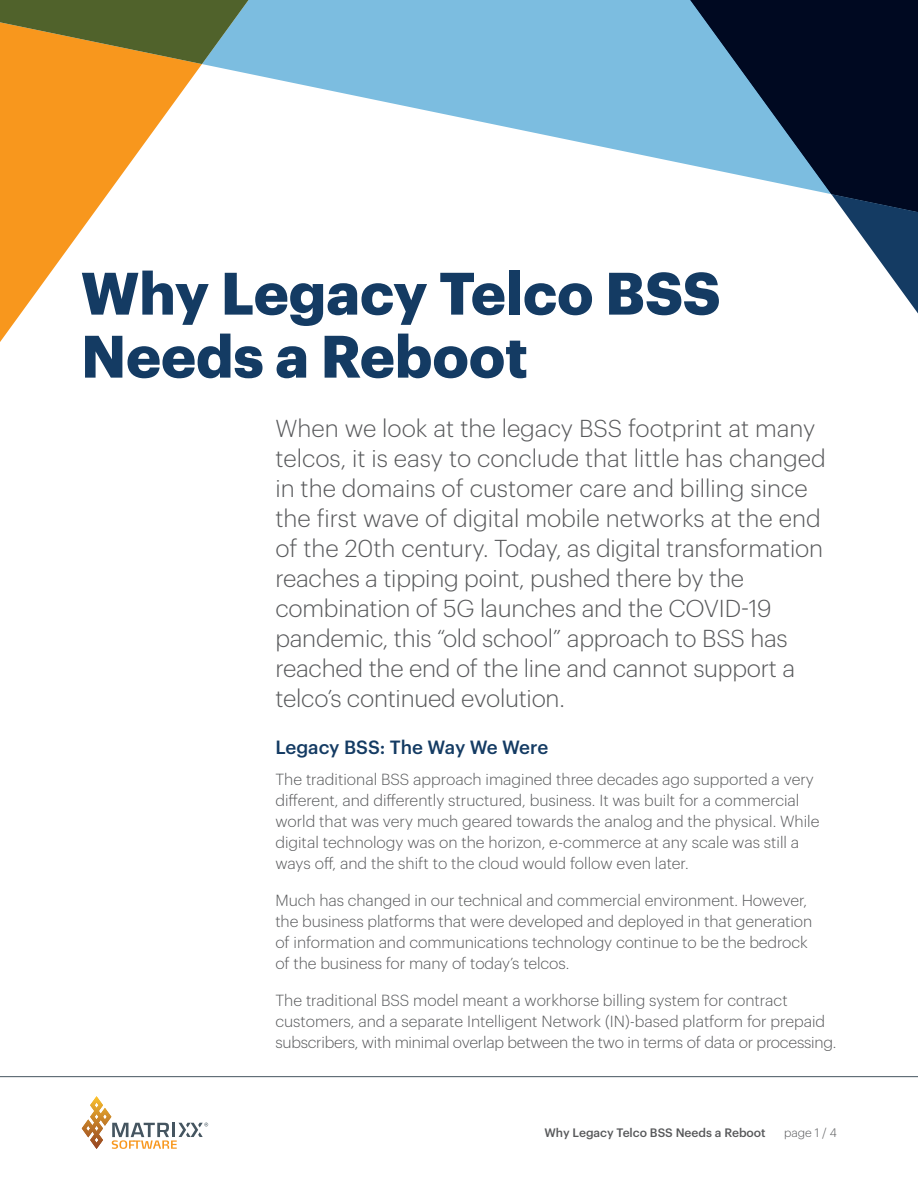
<style>
.page{position:relative;width:918px;height:1188px;background:#fff}
.page>*{position:absolute;margin:0;border:0;box-sizing:border-box;transform-origin:0 0}
.t1{font:700 58.5px/63px "Graphik";color:#143b63}
.t2{font:300 24px/30px "Graphik";letter-spacing:-.01em;color:#58595b}
.t3{font:500 18.75px "Graphik";letter-spacing:-.01em;color:#143b63}
.t4{font:300 15.75px/21px "Graphik";color:#58595b}
.t5{font:500 12px "Graphik";color:#58595b}
.t6{font:300 12px "Graphik";color:#58595b}
</style>
<div class="page">
<hr style="left:0;top:1076px;width:918px;height:1px;background:#455560">
<svg style="left:82px;top:1096px;width:126px;height:53px"></svg>
<svg style="left:0;top:64px;width:202px;height:278px"></svg>
<svg style="left:202px;top:0;width:474px;height:162px;fill:#7cbde0"></svg>
<svg style="left:0;top:0;width:249px;height:64px;background:#807838"></svg>
<svg style="left:846px;top:215px;width:72px;height:99px"></svg>
<svg style="left:676px;top:0;width:242px;height:215px;background:#3e556e"></svg>
<h1 class="t1" style="left:81px;top:257px;width:641px">Why Legacy Telco BSS<br>Needs a Reboot</h1>
<p class="t2" style="left:275px;top:411px;width:552px">When we look at the legacy BSS footprint at many telcos, it is easy to conclude that little has changed in the domains of customer care and billing since the first wave of digital mobile networks at the end of the 20th century. Today, as digital transformation reaches a tipping point, pushed there by the combination of 5G launches and the COVID-19 pandemic, this “old school” approach to BSS has reached the end of the line and cannot support a telco’s continued evolution.</p>
<p class="t3" style="left:275px;top:733px;width:274px">Legacy BSS: The Way We Were</p>
<p class="t4" style="left:275px;top:768px;width:546px">The traditional BSS approach imagined three decades ago supported a very different, and differently structured, business. It was built for a commercial world that was very much geared towards the analog and the physical. While digital technology was on the horizon, e-commerce at any scale was still a ways off, and the shift to the cloud would follow even later.</p>
<p class="t4" style="left:275px;top:889px;width:538px">Much has changed in our technical and commercial environment. However, the business platforms that were developed and deployed in that generation of information and communications technology continue to be the bedrock of the business for many of today’s telcos.</p>
<p class="t4" style="left:275px;top:988px;width:562px">The traditional BSS model meant a workhorse billing system for contract customers, and a separate Intelligent Network (IN)-based platform for prepaid subscribers, with minimal overlap between the two in terms of data or processing.</p>
<p class="t5" style="left:545px;top:1124px;width:223px">Why Legacy Telco BSS Needs a Reboot</p>
<p class="t6" style="left:784px;top:1124px;width:54px">page 1 / 4</p>
</div>
